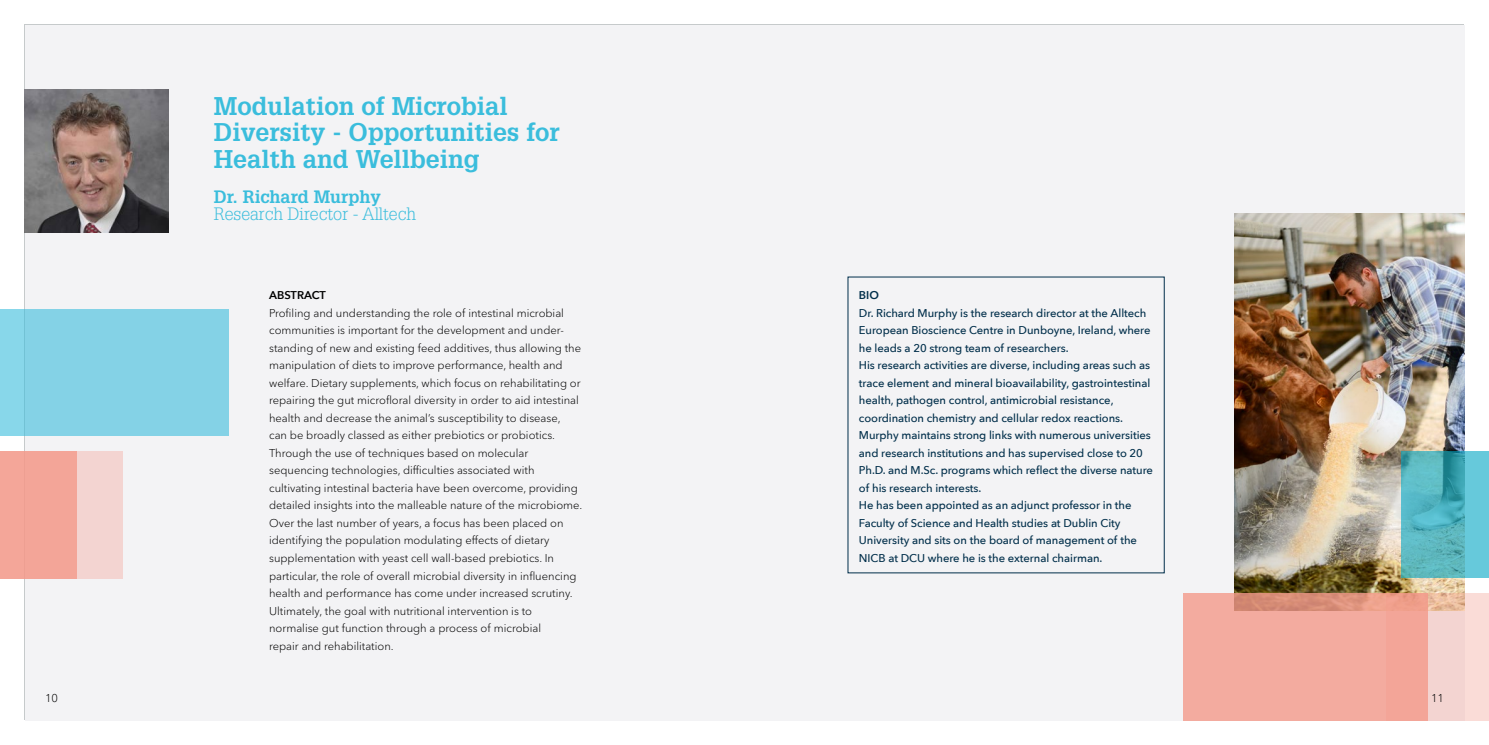
<style>
.page{position:relative;width:1489px;height:745px;background:#fff}
.page>*{position:absolute;margin:0;border:0;box-sizing:border-box;transform-origin:0 0}
.t1{font:700 25px/26.2px "Glypha";color:#3abddc}
.t2{font:300 17.5px "Glypha";color:#3abddc}
.t3{font:700 17.5px "Glypha";color:#3abddc}
.t4{font:300 11.25px/17.5px "Avenir Next LT Pro";color:#000}
.t5{font:500 11.25px/17.5px "Avenir Next";letter-spacing:-.005em;color:#002e4a}
.t6{font:600 11.25px "Avenir Next";color:#000}
.t7{font:600 11.25px "Avenir Next";color:#002e4a}
</style>
<div class="page">
<div style="left:25px;top:25px;width:1438px;height:694px;background:#f3f3f5"></div>
<img style="left:1234px;top:213px;width:229px;height:379px">
<svg style="left:0;top:451px;width:123px;height:127px;background:#f3b6ac"></svg>
<div style="left:0;top:309px;width:229px;height:126px;background:#84d2e6"></div>
<svg style="left:1183px;top:592px;width:202px;height:127px;background:#efa79a"></svg>
<svg style="left:1385px;top:592px;width:103px;height:127px;background:#f3c0b6"></svg>
<svg style="left:1400px;top:451px;width:88px;height:126px;background:#5ab8c3"></svg>
<img style="left:25px;top:89px;width:143px;height:143px">
<h1 class="t1" style="left:214px;top:92px;width:347px">Modulation of Microbial<br>Diversity - Opportunities for<br>Health and Wellbeing</h1>
<h2 class="t3" style="left:214px;top:185px;width:168px">Dr. Richard Murphy</h2>
<h2 class="t2" style="left:214px;top:204px;width:204px">Research Director - Alltech</h2>
<p class="t6" style="left:269px;top:285px;width:58px">ABSTRACT</p>
<p class="t4" style="left:269px;top:304px;width:315px">Profiling and understanding the role of intestinal microbial communities is important for the development and under&shy;standing of new and existing feed additives, thus allowing the manipulation of diets to improve performance, health and welfare. Dietary supplements, which focus on rehabilitating or repairing the gut microfloral diversity in order to aid intestinal health and decrease the animal’s susceptibility to disease,<br>can be broadly classed as either prebiotics or probiotics.<br>Through the use of techniques based on molecular sequencing technologies, difficulties associated with cultivating intestinal bacteria have been overcome, providing detailed insights into the malleable nature of the microbiome.<br>Over the last number of years, a focus has been placed on identifying the population modulating effects of dietary supplementation with yeast cell wall-based prebiotics. In particular, the role of overall microbial diversity in influencing health and performance has come under increased scrutiny.<br>Ultimately, the goal with nutritional intervention is to normalise gut function through a process of microbial<br>repair and rehabilitation.</p>
<p class="t7" style="left:858px;top:285px;width:22px">BIO</p>
<p class="t5" style="left:858px;top:303px;width:295px">Dr. Richard Murphy is the research director at the Alltech European Bioscience Centre in Dunboyne, Ireland, where he leads a 20 strong team of researchers.<br>His research activities are diverse, including areas such as trace element and mineral bioavailability, gastrointestinal health, pathogen control, antimicrobial resistance, coordination chemistry and cellular redox reactions.<br>Murphy maintains strong links with numerous universities and research institutions and has supervised close to 20<br>Ph.D. and M.Sc. programs which reflect the diverse nature of his research interests.<br>He has been appointed as an adjunct professor in the Faculty of Science and Health studies at Dublin City University and sits on the board of management of the NICB at DCU where he is the external chairman.</p>
<p class="t4" style="left:45px;top:689px;width:14px">10</p>
<p class="t4" style="left:1430px;top:689px;width:14px">11</p>
</div>
